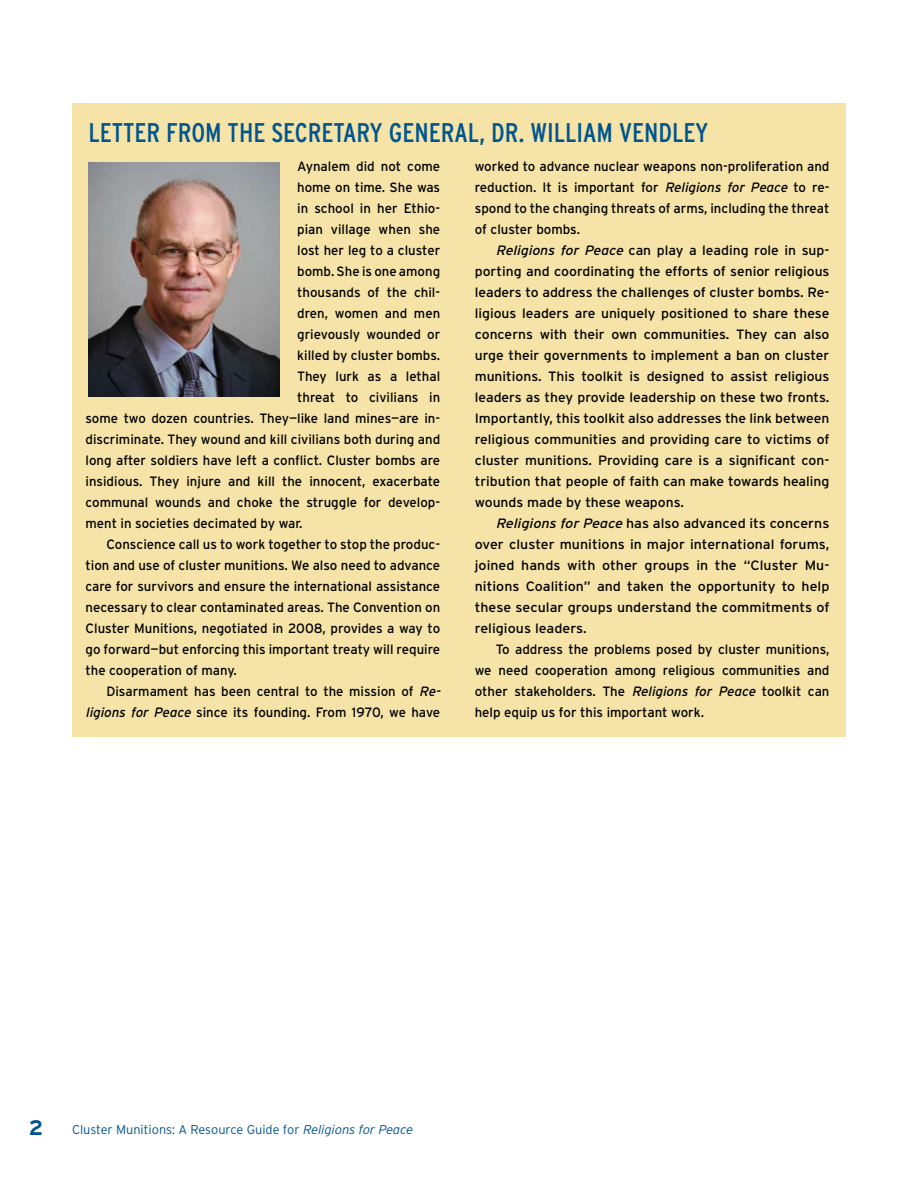
<style>
.page{position:relative;width:918px;height:1188px;background:#fff}
.page>*{position:absolute;margin:0;border:0;box-sizing:border-box;transform-origin:0 0}
.t1{font:condensed 27px "Interstate";color:#00558e}
.t2{font:700 21px "Interstate";color:#00558e}
.t3{font:13.5px/21px "Interstate";color:#000;text-align:justify}
.t4{font:13.5px/21px "Interstate";color:#000;text-align:justify;scale:1.05 1}
.t5{font:300 12.75px "Interstate";color:#00558e}
.s1{font-style:italic}
</style>
<div class="page">
<div style="left:72px;top:104px;width:774px;height:633px;background:#f5e3a7"></div>
<img style="left:88px;top:162px;width:191px;height:235px">
<h1 class="t1" style="left:88px;top:117px;width:622px">LETTER FROM THE SECRETARY GENERAL, DR. WILLIAM VENDLEY</h1>
<p class="t3" style="left:297px;top:156px;width:145px">Aynalem did not come</p>
<p class="t3" style="left:297px;top:177px;width:145px">home on time. She was</p>
<p class="t3" style="left:297px;top:198px;width:145px">in school in her Ethio-</p>
<p class="t3" style="left:297px;top:219px;width:145px">pian village when she</p>
<p class="t3" style="left:297px;top:240px;width:145px">lost her leg to a cluster</p>
<p class="t3" style="left:297px;top:261px;width:145px">bomb. She is one among</p>
<p class="t3" style="left:297px;top:282px;width:145px">thousands of the chil-</p>
<p class="t3" style="left:297px;top:303px;width:145px">dren, women and men</p>
<p class="t3" style="left:297px;top:324px;width:145px">grievously wounded or</p>
<p class="t3" style="left:297px;top:345px;width:145px">killed by cluster bombs.</p>
<p class="t3" style="left:297px;top:366px;width:145px">They lurk as a lethal</p>
<p class="t3" style="left:297px;top:387px;width:145px">threat to civilians in</p>
<p class="t3" style="left:85px;top:408px;width:356px">some two dozen countries. They—like land mines—are in-</p>
<p class="t3" style="left:85px;top:429px;width:356px">discriminate. They wound and kill civilians both during and</p>
<p class="t3" style="left:85px;top:450px;width:356px">long after soldiers have left a conflict. Cluster bombs are</p>
<p class="t3" style="left:85px;top:471px;width:356px">insidious. They injure and kill the innocent, exacerbate</p>
<p class="t3" style="left:85px;top:492px;width:356px">communal wounds and choke the struggle for develop-</p>
<p class="t3" style="left:85px;top:513px;width:219px">ment in societies decimated by war.</p>
<p class="t3" style="left:106px;top:534px;width:335px">Conscience call us to work together to stop the produc-</p>
<p class="t3" style="left:85px;top:555px;width:356px">tion and use of cluster munitions. We also need to advance</p>
<p class="t3" style="left:85px;top:576px;width:356px">care for survivors and ensure the international assistance</p>
<p class="t3" style="left:85px;top:597px;width:356px">necessary to clear contaminated areas. The Convention on</p>
<p class="t3" style="left:85px;top:618px;width:356px">Cluster Munitions, negotiated in 2008, provides a way to</p>
<p class="t3" style="left:85px;top:639px;width:356px">go forward—but enforcing this important treaty will require</p>
<p class="t3" style="left:85px;top:660px;width:153px">the cooperation of many.</p>
<p class="t3" style="left:106px;top:681px;width:334px">Disarmament has been central to the mission of <span class="s1">Re-</span></p>
<p class="t3" style="left:85px;top:702px;width:356px"><span class="s1">ligions for Peace</span> since its founding. From 1970, we have</p>
<p class="t3" style="left:475px;top:156px;width:356px">worked to advance nuclear weapons non-proliferation and reduction. It is important for <span class="s1">Religions for Peace</span> to re&shy;spond to the changing threats of arms, including the threat of cluster bombs.</p>
<p class="t3" style="left:475px;top:240px;width:356px;text-indent:21px"><span class="s1">Religions for Peace</span> can play a leading role in sup&shy;porting and coordinating the efforts of senior religious leaders to address the challenges of cluster bombs. Re&shy;ligious leaders are uniquely positioned to share these concerns with their own communities. They can also urge their governments to implement a ban on cluster munitions. This toolkit is designed to assist religious leaders as they provide leadership on these two fronts.<br>Importantly, this toolkit also addresses the link between religious communities and providing care to victims of cluster munitions. Providing care is a significant con&shy;tribution that people of faith can make towards healing wounds made by these weapons.</p>
<p class="t4" style="left:475px;top:513px;width:339px;text-indent:21px"><span class="s1">Religions for Peace</span> has also advanced its concerns over cluster munitions in major international forums, joined hands with other groups in the “Cluster Mu&shy;nitions Coalition” and taken the opportunity to help these secular groups understand the commitments of religious leaders.</p>
<p class="t3" style="left:475px;top:639px;width:356px;text-indent:21px">To address the problems posed by cluster munitions, we need cooperation among religious communities and other stakeholders. The <span class="s1">Religions for Peace</span> toolkit can help equip us for this important work.</p>
<h2 class="t2" style="left:29px;top:1116px;width:16px">2</h2>
<p class="t5" style="left:72px;top:1123px;width:342px">Cluster Munitions: A Resource Guide for <span class="s1">Religions for Peace</span></p>
</div>
